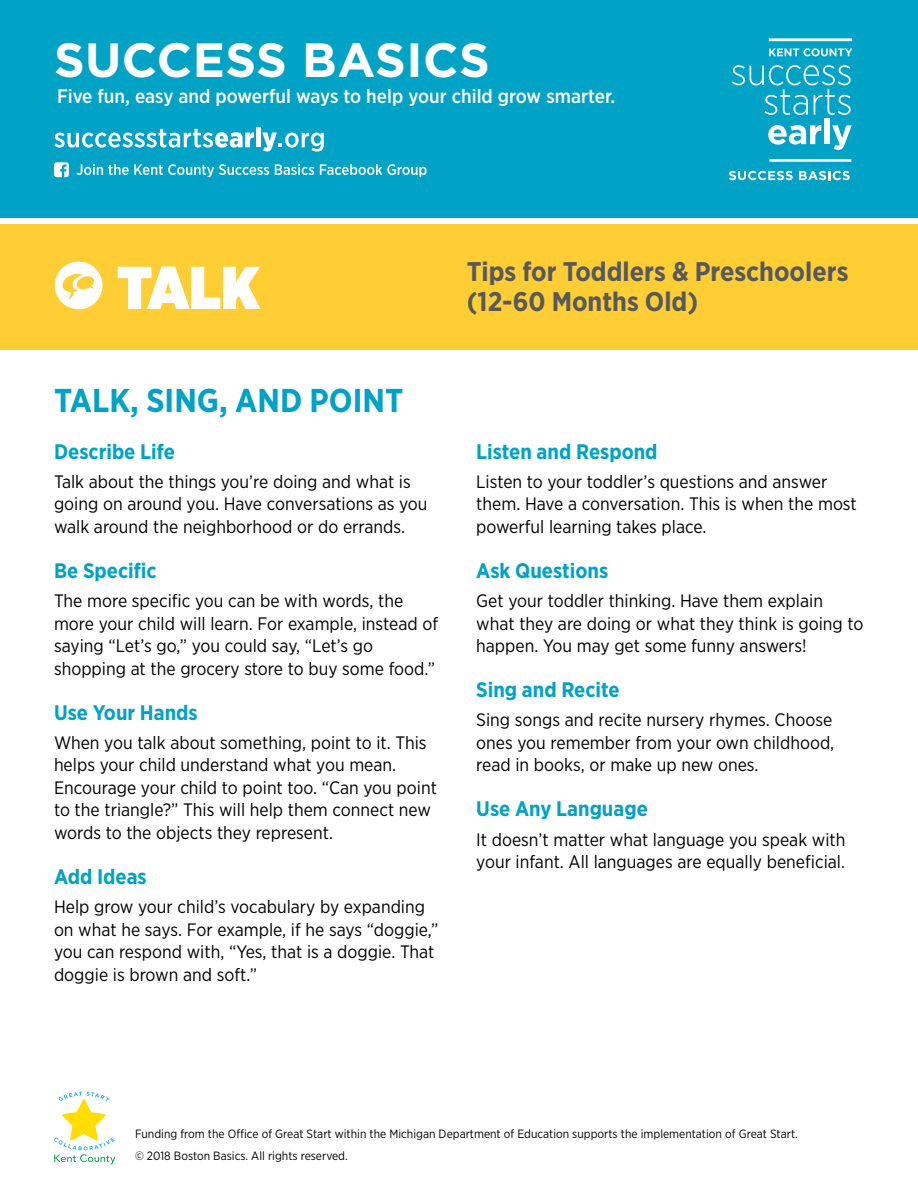
<style>
.page{position:relative;width:918px;height:1188px;background:#fff}
.page>*{position:absolute;margin:0;border:0;box-sizing:border-box;transform-origin:0 0}
.t1{font:700 48px "Gotham";letter-spacing:.01em;color:#fff}
.t2{font:700 33px "Gotham Narrow";color:#00a2c5}
.t3{font:700 27px/30px "Gotham Narrow";color:#58595b}
.t4{font:700 21px "Gotham Narrow";color:#00a2c5}
.t5{font:500 19.5px "Gotham Narrow";color:#fff}
.t6{font:18px/22.5px "Gotham Narrow";color:#000}
.t7{font:12px/22.5px "Gotham Narrow";color:#000}
</style>
<div class="page">
<div style="left:0;top:0;width:918px;height:218px;background:#00a2c5"></div>
<svg style="left:732px;top:65px;width:119px;height:50px"></svg>
<svg style="left:768px;top:125px;width:53px;height:20px"></svg>
<div style="left:824px;top:119px;width:6px;height:25px;background:#fff"></div>
<svg style="left:832px;top:125px;width:20px;height:25px"></svg>
<svg style="left:769px;top:48px;width:83px;height:8px"></svg>
<hr style="left:769px;top:38px;width:83px;height:3px;background:#fff">
<svg style="left:729px;top:171px;width:64px;height:9px"></svg>
<svg style="left:799px;top:171px;width:51px;height:9px"></svg>
<hr style="left:769px;top:159px;width:82px;height:3px;background:#fff">
<div style="left:0;top:224px;width:918px;height:125px;background:#ffce35"></div>
<svg style="left:118px;top:267px;width:142px;height:42px"></svg>
<svg style="left:55px;top:262px;width:48px;height:47px"></svg>
<svg style="left:54px;top:129px;width:200px;height:19px"></svg>
<div style="left:256px;top:128px;width:5px;height:19px;background:#fff"></div>
<svg style="left:262px;top:132px;width:62px;height:20px"></svg>
<svg style="left:54px;top:162px;width:15px;height:15px"></svg>
<svg style="left:77px;top:164px;width:192px;height:13px"></svg>
<svg style="left:275px;top:164px;width:39px;height:11px"></svg>
<svg style="left:320px;top:164px;width:107px;height:13px"></svg>
<svg style="left:54px;top:1092px;width:61px;height:72px"></svg>
<h1 class="t1" style="left:54px;top:31px;width:437px">SUCCESS BASICS</h1>
<p class="t5" style="left:57px;top:83px;width:560px">Five fun, easy and powerful ways to help your child grow smarter.</p>
<h3 class="t3" style="left:467px;top:256px;width:383px">Tips for Toddlers &amp; Preschoolers (12-60 Months Old)</h3>
<h2 class="t2" style="left:54px;top:380px;width:351px">TALK, SING, AND POINT</h2>
<p class="t4" style="left:54px;top:438px;width:122px">Describe Life</p>
<p class="t6" style="left:54px;top:470px;width:375px">Talk about the things you’re doing and what is going on around you. Have conversations as you walk around the neighborhood or do errands.</p>
<p class="t4" style="left:54px;top:557px;width:104px">Be Specific</p>
<p class="t6" style="left:54px;top:589px;width:386px">The more specific you can be with words, the more your child will learn. For example, instead of saying “Let’s go,” you could say, “Let’s go shopping at the grocery store to buy some food.”</p>
<p class="t4" style="left:54px;top:699px;width:145px">Use Your Hands</p>
<p class="t6" style="left:54px;top:731px;width:384px">When you talk about something, point to it. This helps your child understand what you mean.<br>Encourage your child to point too. “Can you point to the triangle?” This will help them connect new words to the objects they represent.</p>
<p class="t4" style="left:54px;top:863px;width:94px">Add Ideas</p>
<p class="t6" style="left:54px;top:895px;width:386px">Help grow your child’s vocabulary by expanding on what he says. For example, if he says “doggie,” you can respond with, “Yes, that is a doggie. That doggie is brown and soft.”</p>
<p class="t4" style="left:476px;top:438px;width:183px">Listen and Respond</p>
<p class="t6" style="left:476px;top:470px;width:382px">Listen to your toddler’s questions and answer them. Have a conversation. This is when the most powerful learning takes place.</p>
<p class="t4" style="left:476px;top:557px;width:133px">Ask Questions</p>
<p class="t6" style="left:476px;top:589px;width:389px">Get your toddler thinking. Have them explain what they are doing or what they think is going to happen. You may get some funny answers!</p>
<p class="t4" style="left:476px;top:676px;width:145px">Sing and Recite</p>
<p class="t6" style="left:476px;top:708px;width:360px;text-align:justify">Sing songs and recite nursery rhymes. Choose ones you remember from your own childhood, read in books, or make up new ones.</p>
<p class="t4" style="left:476px;top:795px;width:173px">Use Any Language</p>
<p class="t6" style="left:476px;top:828px;width:371px">It doesn’t matter what language you speak with your infant. All languages are equally beneficial.</p>
<p class="t7" style="left:135px;top:1122px;width:664px">Funding from the Office of Great Start within the Michigan Department of Education supports the implementation of Great Start. © 2018 Boston Basics. All rights reserved.</p>
</div>
